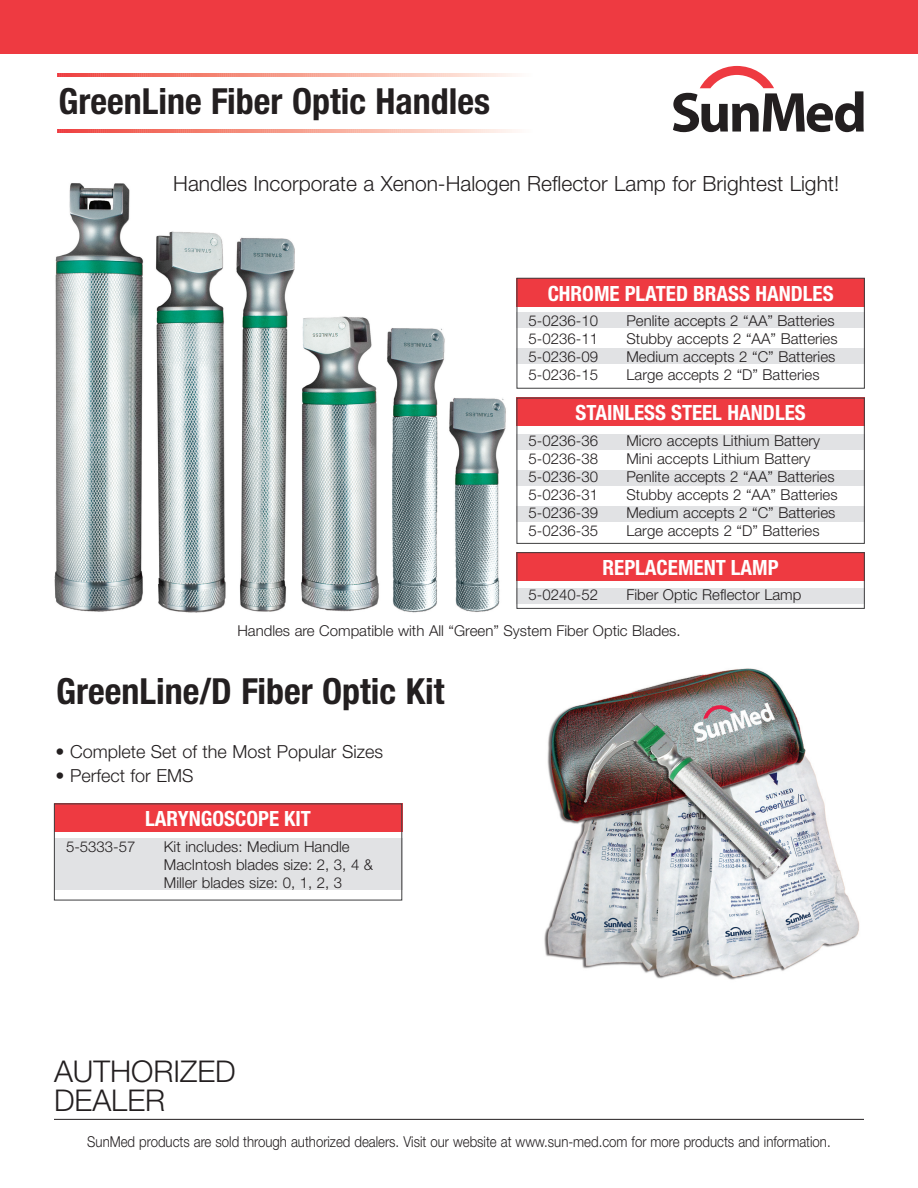
<style>
.page{position:relative;width:918px;height:1188px;background:#fff}
.page>*{position:absolute;margin:0;border:0;box-sizing:border-box;transform-origin:0 0}
.t1{font:700 condensed 36px "Helvetica Neue";color:#231f20}
.t2{font:300 30px/28.5px "Helvetica Neue";color:#231f20}
.t3{font:700 condensed 21px "Helvetica Neue";color:#fff}
.t4{font:300 21px "Helvetica Neue";color:#231f20}
.t5{font:300 18px "Helvetica Neue";color:#231f20}
.t6{font:300 15px/18px "Helvetica Neue";color:#231f20}
.t7{font:300 15px "Helvetica Neue";color:#231f20;scale:.88 1}
</style>
<div class="page">
<img style="left:54px;top:183px;width:469px;height:430px">
<img style="left:544px;top:668px;width:316px;height:312px">
<div style="left:517px;top:312px;width:348px;height:16px;background:#e1e2e4"></div>
<div style="left:517px;top:348px;width:348px;height:16px;background:#e1e2e4"></div>
<div style="left:517px;top:434px;width:348px;height:15px;background:#e1e2e4"></div>
<div style="left:517px;top:470px;width:348px;height:15px;background:#e1e2e4"></div>
<div style="left:517px;top:506px;width:348px;height:15px;background:#e1e2e4"></div>
<div style="left:517px;top:588px;width:348px;height:16px;background:#e1e2e4"></div>
<div style="left:54px;top:838px;width:348px;height:51px;background:#e1e2e4"></div>
<hr style="left:54px;top:1119px;width:810px;height:1px;background:#231f20">
<svg style="left:57px;top:74px;width:459px;height:3px"></svg>
<svg style="left:57px;top:129px;width:459px;height:4px;background:#f69d90"></svg>
<div style="left:0;top:0;width:918px;height:54px;background:#ee3a41"></div>
<svg style="left:673px;top:66px;width:191px;height:66px"></svg>
<div style="left:517px;top:278px;width:348px;height:28px;background:#ee3a41"></div>
<div style="left:517px;top:278px;width:348px;height:111px;border:1px solid #3e3e3f"></div>
<div style="left:517px;top:398px;width:348px;height:28px;background:#ee3a41"></div>
<div style="left:517px;top:398px;width:348px;height:146px;border:1px solid #3e3e3f"></div>
<div style="left:517px;top:552px;width:348px;height:29px;background:#ee3a41"></div>
<div style="left:517px;top:552px;width:348px;height:57px;border:1px solid #3e3e3f"></div>
<div style="left:54px;top:804px;width:348px;height:28px;background:#ee3a41"></div>
<h1 class="t1" style="left:58px;top:89px;width:433px">GreenLine Fiber Optic Handles</h1>
<h3 class="t4" style="left:173px;top:176px;width:667px">Handles Incorporate a Xenon-Halogen Reflector Lamp for Brightest Light!</h3>
<h3 class="t3" style="left:548px;top:286px;width:287px">CHROME PLATED BRASS HANDLES</h3>
<p class="t6" style="left:529px;top:313px;width:71px">5-0236-10</p>
<p class="t6" style="left:626px;top:313px;width:210px">Penlite accepts 2 “AA” Batteries</p>
<p class="t6" style="left:529px;top:331px;width:71px">5-0236-11</p>
<p class="t6" style="left:626px;top:331px;width:213px">Stubby accepts 2 “AA” Batteries</p>
<p class="t6" style="left:529px;top:349px;width:71px">5-0236-09</p>
<p class="t6" style="left:626px;top:349px;width:210px">Medium accepts 2 “C” Batteries</p>
<p class="t6" style="left:529px;top:367px;width:71px">5-0236-15</p>
<p class="t6" style="left:626px;top:367px;width:195px">Large accepts 2 “D” Batteries</p>
<h3 class="t3" style="left:576px;top:405px;width:232px">STAINLESS STEEL HANDLES</h3>
<p class="t6" style="left:529px;top:433px;width:71px">5-0236-36</p>
<p class="t6" style="left:626px;top:433px;width:195px">Micro accepts Lithium Battery</p>
<p class="t6" style="left:529px;top:451px;width:71px">5-0236-38</p>
<p class="t6" style="left:626px;top:451px;width:186px">Mini accepts Lithium Battery</p>
<p class="t6" style="left:529px;top:469px;width:71px">5-0236-30</p>
<p class="t6" style="left:626px;top:469px;width:210px">Penlite accepts 2 “AA” Batteries</p>
<p class="t6" style="left:529px;top:487px;width:71px">5-0236-31</p>
<p class="t6" style="left:626px;top:487px;width:213px">Stubby accepts 2 “AA” Batteries</p>
<p class="t6" style="left:529px;top:505px;width:71px">5-0236-39</p>
<p class="t6" style="left:626px;top:505px;width:210px">Medium accepts 2 “C” Batteries</p>
<p class="t6" style="left:529px;top:523px;width:71px">5-0236-35</p>
<p class="t6" style="left:626px;top:523px;width:195px">Large accepts 2 “D” Batteries</p>
<h3 class="t3" style="left:603px;top:560px;width:178px">REPLACEMENT LAMP</h3>
<p class="t6" style="left:529px;top:587px;width:71px">5-0240-52</p>
<p class="t6" style="left:626px;top:587px;width:176px">Fiber Optic Reflector Lamp</p>
<p class="t6" style="left:237px;top:623px;width:445px">Handles are Compatible with All “Green” System Fiber Optic Blades.</p>
<h1 class="t1" style="left:56px;top:678px;width:390px">GreenLine/D Fiber Optic Kit</h1>
<p class="t5" style="left:56px;top:745px;width:329px">• Complete Set of the Most Popular Sizes</p>
<p class="t5" style="left:56px;top:769px;width:139px">• Perfect for EMS</p>
<h3 class="t3" style="left:145px;top:811px;width:167px">LARYNGOSCOPE KIT</h3>
<p class="t6" style="left:66px;top:839px;width:71px">5-5333-57</p>
<p class="t6" style="left:164px;top:839px;width:211px">Kit includes: Medium Handle<br>MacIntosh blades size: 2, 3, 4 &amp;<br>Miller blades size: 0, 1, 2, 3</p>
<h2 class="t2" style="left:54px;top:1060px;width:183px">AUTHORIZED<br>DEALER</h2>
<p class="t7" style="left:87px;top:1136px;width:846px">SunMed products are sold through authorized dealers. Visit our website at www.sun-med.com for more products and information.</p>
</div>
